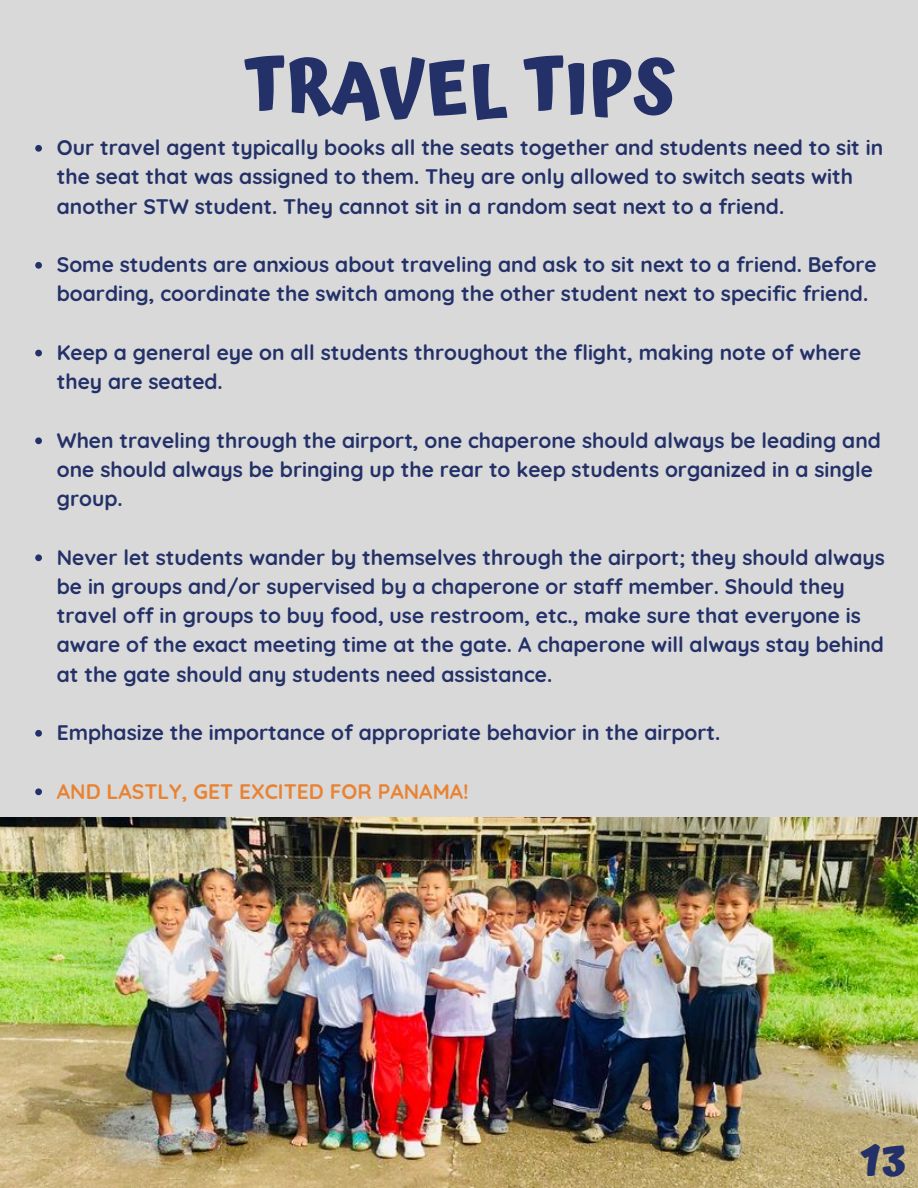
<style>
.page{position:relative;width:918px;height:1188px;background:#d9d9d9}
.page>*{position:absolute;margin:0;border:0;box-sizing:border-box;transform-origin:0 0}
.t1{font:700 72px "Atma";color:#233168}
.t2{font:700 43.35px "Atma";color:#233168}
.t3{font:700 21px/29.2px "Quicksand";color:#233168}
.t4{font:700 21px "Quicksand";color:#e98334}
</style>
<div class="page">
<img style="left:0;top:817px;width:918px;height:371px">
<svg style="left:35px;top:145px;width:7px;height:7px"></svg>
<svg style="left:35px;top:262px;width:7px;height:7px"></svg>
<svg style="left:35px;top:350px;width:7px;height:6px"></svg>
<svg style="left:35px;top:437px;width:7px;height:7px"></svg>
<svg style="left:35px;top:554px;width:7px;height:7px"></svg>
<svg style="left:35px;top:730px;width:7px;height:7px"></svg>
<svg style="left:35px;top:788px;width:7px;height:7px"></svg>
<h1 class="t1" style="left:244px;top:46px;width:432px">TRAVEL TIPS</h1>
<p class="t3" style="left:57px;top:133px;width:828px">Our travel agent typically books all the seats together and students need to sit in the seat that was assigned to them. They are only allowed to switch seats with another STW student. They cannot sit in a random seat next to a friend.</p>
<p class="t3" style="left:57px;top:250px;width:821px">Some students are anxious about traveling and ask to sit next to a friend. Before boarding, coordinate the switch among the other student next to specific friend.</p>
<p class="t3" style="left:57px;top:337px;width:806px">Keep a general eye on all students throughout the flight, making note of where they are seated.</p>
<p class="t3" style="left:57px;top:425px;width:826px">When traveling through the airport, one chaperone should always be leading and one should always be bringing up the rear to keep students organized in a single group.</p>
<p class="t3" style="left:57px;top:542px;width:830px">Never let students wander by themselves through the airport; they should always be in groups and/or supervised by a chaperone or staff member. Should they travel off in groups to buy food, use restroom, etc., make sure that everyone is aware of the exact meeting time at the gate. A chaperone will always stay behind at the gate should any students need assistance.</p>
<p class="t3" style="left:57px;top:718px;width:665px">Emphasize the importance of appropriate behavior in the airport.</p>
<p class="t4" style="left:57px;top:778px;width:414px">AND LASTLY, GET EXCITED FOR PANAMA!</p>
<h2 class="t2" style="left:860px;top:1134px;width:48px">13</h2>
</div>
